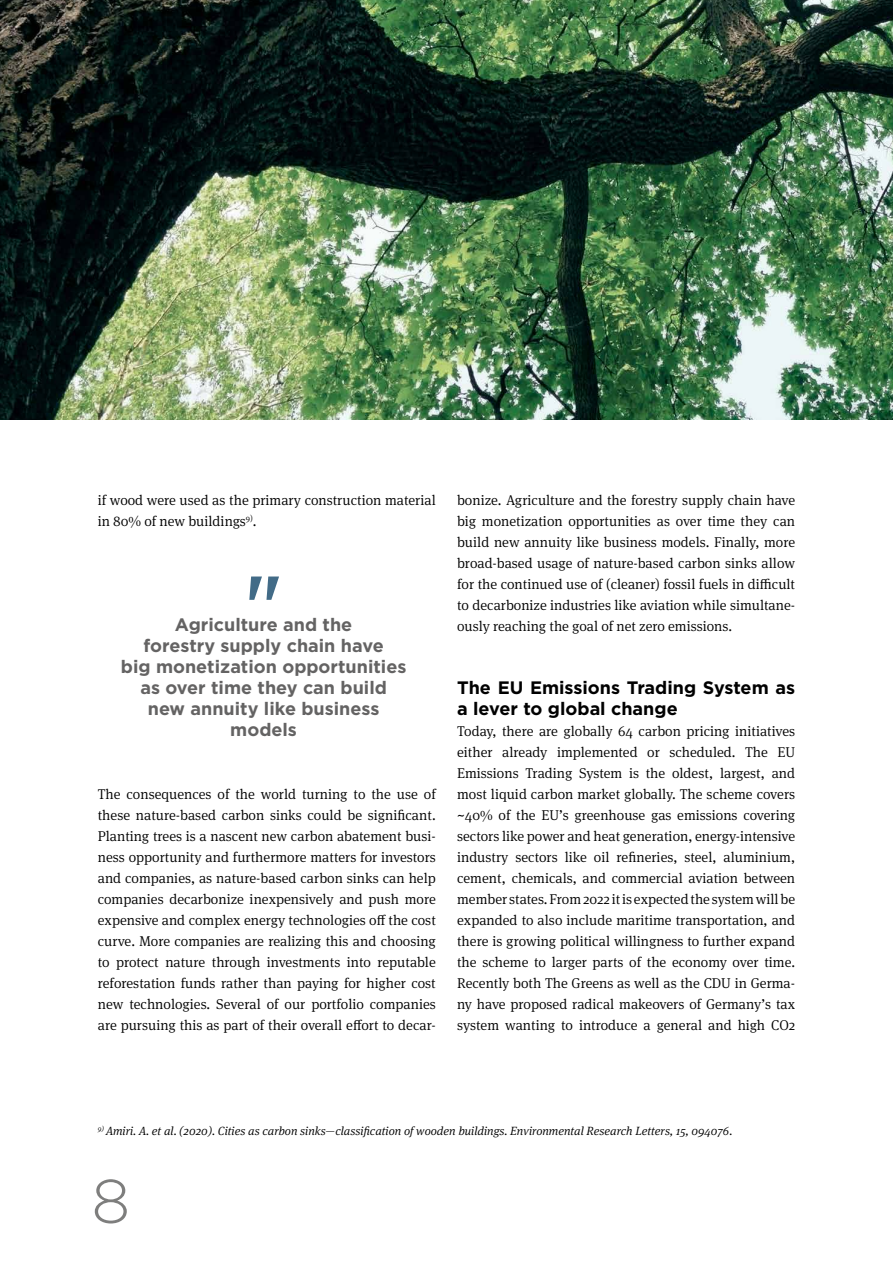
<style>
.page{position:relative;width:893px;height:1263px;background:#fff}
.page>*{position:absolute;margin:0;border:0;box-sizing:border-box;transform-origin:0 0}
.t1{font:500 78px "Gotham";color:#426b87}
.t2{font:300 61.5px "Gotham";color:#7e7e7d}
.t3{font:700 18px/21px "Gotham";color:#646363;text-align:center}
.t4{font:700 18px/21px "Gotham";color:#000}
.t5{font:300 14.25px/21px "Meta Serif Pro";color:#000;text-align:justify}
.t6{font:italic 300 12px "Meta Serif Pro";color:#000}
</style>
<div class="page">
<img style="left:0;top:0;width:893px;height:420px">
<p class="t5" style="left:98px;top:489px;width:340px">if wood were used as the primary construction material in 80% of new buildings<sup>9)</sup>.</p>
<h1 class="t1" style="left:245px;top:552px;width:39px">"</h1>
<p class="t3" style="left:121px;top:635px;width:287px">forestry supply chain have<br>big monetization opportunities as over time they can build new annuity like business models</p>
<p class="t3" style="left:175px;top:614px;width:179px">Agriculture and the</p>
<p class="t5" style="left:98px;top:783px;width:340px">The consequences of the world turning to the use of these nature-based carbon sinks could be significant.<br>Planting trees is a nascent new carbon abatement busi&shy;ness opportunity and furthermore matters for investors and companies, as nature-based carbon sinks can help companies decarbonize inexpensively and push more expensive and complex energy technologies off the cost curve. More companies are realizing this and choosing to protect nature through investments into reputable reforestation funds rather than paying for higher cost new technologies. Several of our portfolio companies are pursuing this as part of their overall effort to decar-</p>
<p class="t5" style="left:457px;top:489px;width:340px">bonize. Agriculture and the forestry supply chain have big monetization opportunities as over time they can build new annuity like business models. Finally, more broad-based usage of nature-based carbon sinks allow for the continued use of (cleaner) fossil fuels in difficult to decarbonize industries like aviation while simultane&shy;ously reaching the goal of net zero emissions.</p>
<p class="t4" style="left:457px;top:677px;width:340px">The EU Emissions Trading System as a lever to global change</p>
<p class="t5" style="left:457px;top:720px;width:340px">Today, there are globally 64 carbon pricing initiatives either already implemented or scheduled. The EU Emissions Trading System is the oldest, largest, and most liquid carbon market globally. The scheme covers ~40% of the EU’s greenhouse gas emissions covering sectors like power and heat generation, energy-intensive industry sectors like oil refineries, steel, aluminium, cement, chemicals, and commercial aviation between member states. From 2022 it is expected the system will be expanded to also include maritime transportation, and there is growing political willingness to further expand the scheme to larger parts of the economy over time.<br>Recently both The Greens as well as the CDU in Germa&shy;ny have proposed radical makeovers of Germany’s tax system wanting to introduce a general and high CO2</p>
<p class="t6" style="left:98px;top:1122px;width:636px"><sup>9)</sup> Amiri. A. et al. (2020). Cities as carbon sinks—classification of wooden buildings. Environmental Research Letters, 15, 094076.</p>
<h2 class="t2" style="left:91px;top:1162px;width:40px">8</h2>
</div>
